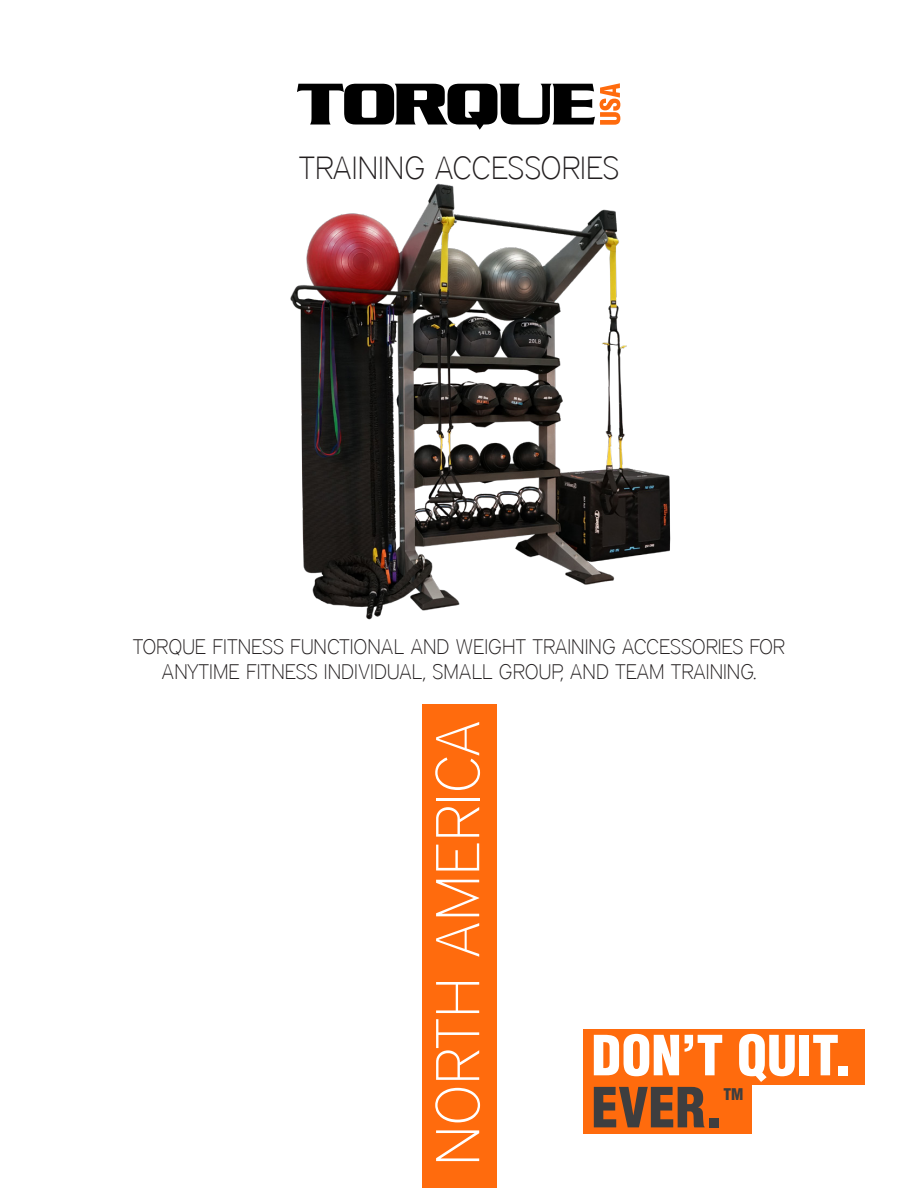
<style>
.page{position:relative;width:918px;height:1188px;background:#fff}
.page>*{position:absolute;margin:0;border:0;box-sizing:border-box;transform-origin:0 0}
.t1{font:100 61.35px "District";letter-spacing:.01em;color:#fff}
.t2{font:900 condensed 54px/52.1px "Helvetica LT Std";color:#fff}
.t3{font:100 31.95px "District";color:#231f20}
.t4{font:100 21px "District";color:#231f20}
.t5{font:900 condensed 15.75px "Helvetica LT Std";color:#3e3e3f}
.s1{color:#3e3e3f}
</style>
<div class="page">
<img style="left:290px;top:183px;width:381px;height:437px">
<div style="left:583px;top:1029px;width:282px;height:56px;background:#ff6b0d"></div>
<div style="left:583px;top:1077px;width:168px;height:57px;background:#ff6b0d"></div>
<div style="left:422px;top:705px;width:74px;height:483px;background:#ff6b0d"></div>
<svg style="left:297px;top:83px;width:323px;height:47px"></svg>
<p class="t3" style="left:299px;top:149px;width:322px">TRAINING ACCESSORIES</p>
<p class="t4" style="left:133px;top:634px;width:654px">TORQUE FITNESS FUNCTIONAL AND WEIGHT TRAINING ACCESSORIES FOR</p>
<p class="t4" style="left:162px;top:659px;width:596px">ANYTIME FITNESS INDIVIDUAL, SMALL GROUP, AND TEAM TRAINING.</p>
<p class="t1" style="left:422px;top:1165px;width:447px;rotate:-90deg">NORTH AMERICA</p>
<p class="t2" style="left:591px;top:1029px;width:262px">DON’T QUIT.<br><span class="s1">EVER.</span></p>
<p class="t5" style="left:723px;top:1084px;width:22px">TM</p>
</div>
